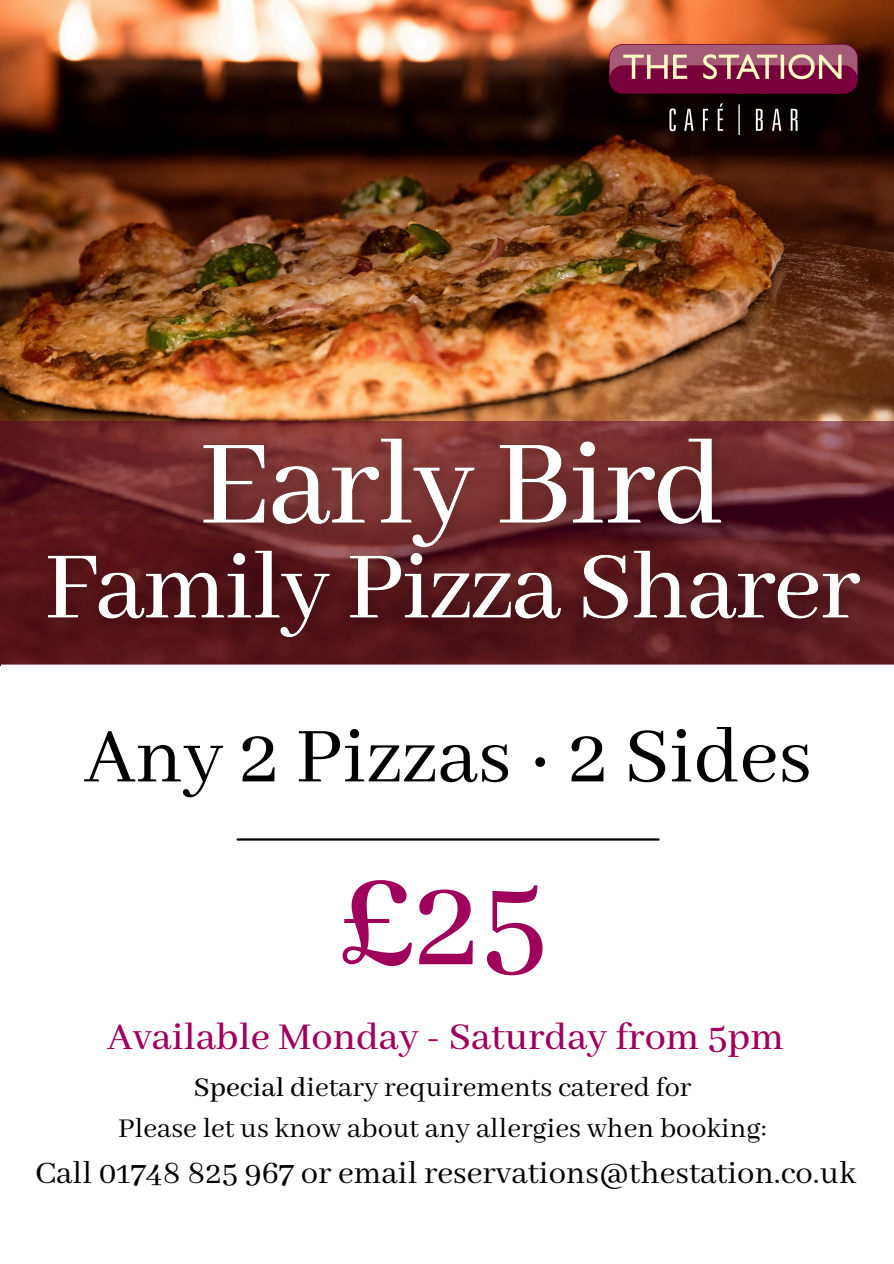
<style>
.page{position:relative;width:894px;height:1264px;background:#fff}
.page>*{position:absolute;margin:0;border:0;box-sizing:border-box;transform-origin:0 0}
.t1{font:500 141.15px "Abhaya Libre";color:#9f005b}
.t2{font:85.65px "Abhaya Libre";color:#000}
.t3{font:500 42.15px "Abhaya Libre";color:#9f005b}
.t4{font:34.65px "Abhaya Libre";color:#000}
.t5{font:30.15px "Abhaya Libre";color:#000}
.s1{font-weight:500}
</style>
<div class="page">
<img style="left:0;top:0;width:893px;height:665px">
<div style="left:1px;top:664px;width:892px;height:599px;background:#fff"></div>
<hr style="left:237px;top:838px;width:421px;height:2px;background:#000">
<img style="left:609px;top:44px;width:247px;height:90px">
<img style="left:15px;top:410px;width:878px;height:255px">
<p class="t2" style="left:84px;top:709px;width:729px">Any 2 Pizzas <span class="s1">·</span> 2 Sides</p>
<p class="t1" style="left:336px;top:845px;width:213px">£25</p>
<h3 class="t3" style="left:107px;top:1014px;width:678px">Available Monday - Saturday from 5pm</h3>
<p class="t5" style="left:194px;top:1070px;width:499px"><span class="s1">Special d</span>ietary requirements catered for</p>
<h1 class="t5" style="left:118px;top:1111px;width:650px">Please let us know about any allergies when booking:</h1>
<p class="t4" style="left:35px;top:1154px;width:822px">Call 01748 825 967 or email reservations@thestation.co.uk</p>
</div>
